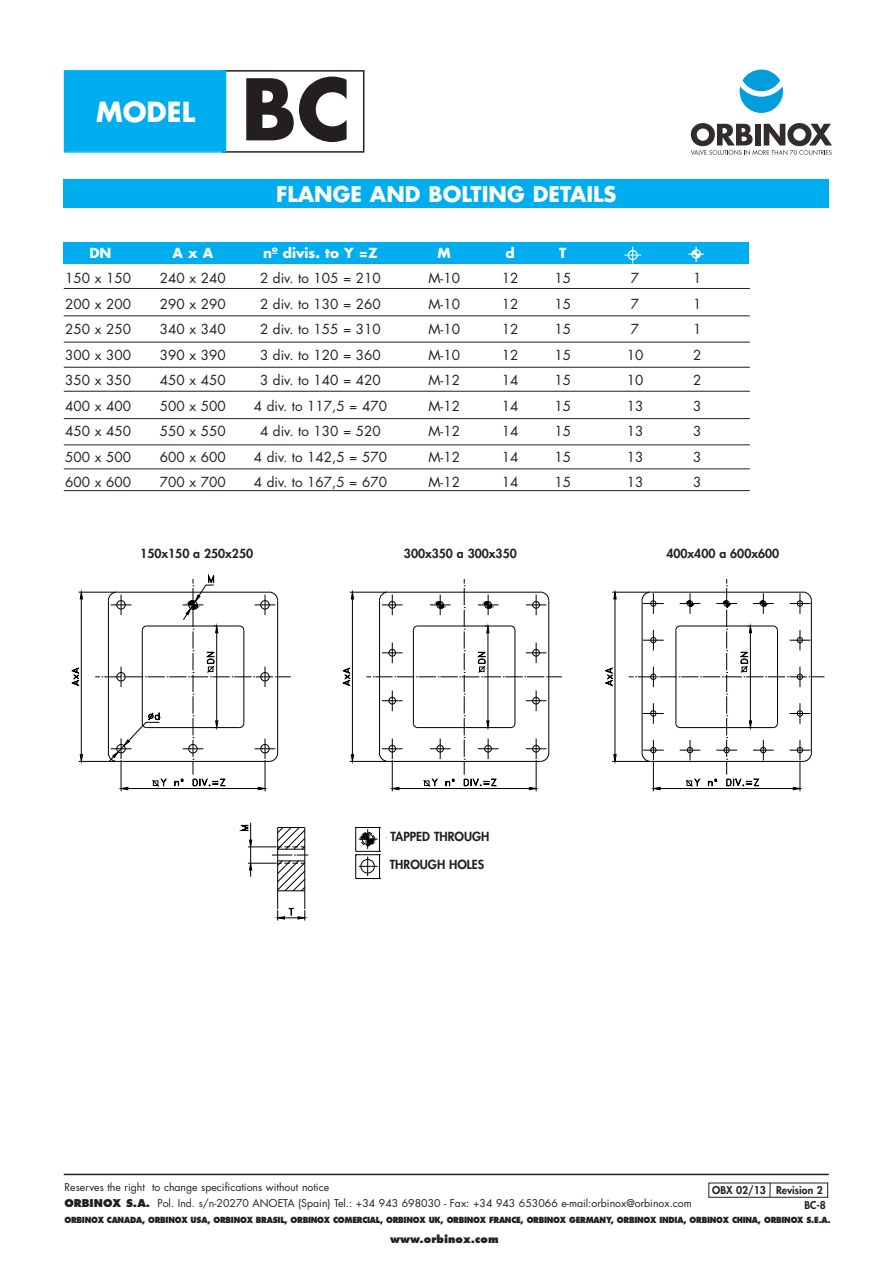
<style>
.page{position:relative;width:893px;height:1263px;background:#fff}
.page>*{position:absolute;margin:0;border:0;box-sizing:border-box;transform-origin:0 0}
.t1{font:700 82.5px "Futura";color:#231f20}
.t2{font:700 27px "Futura";color:#fff}
.t3{font:700 21px "Futura";color:#fff}
.t4{font:13.5px "Futura";color:#231f20}
.t5{font:700 13.5px "Futura";color:#fff}
.t6{font:800 12.15px "Futura";color:#231f20}
.t7{font:10.5px/16.5px "Futura";color:#231f20}
.t8{font:800 10.5px/15px "Futura";color:#231f20}
.t9{font:800 10.5px "Futura";color:#231f20}
.t10{font:800 8.25px "Futura";letter-spacing:-.035em;color:#231f20;scale:.92 1}
.s1{font-weight:800}
</style>
<div class="page">
<hr style="left:121px;top:760px;width:1px;height:31px;background:#000">
<hr style="left:265px;top:760px;width:1px;height:31px;background:#000">
<hr style="left:79px;top:761px;width:37px;height:1px;background:#000">
<hr style="left:79px;top:592px;width:37px;height:1px;background:#000">
<hr style="left:81px;top:599px;width:1px;height:156px;background:#000">
<svg style="left:79px;top:754px;width:4px;height:8px"></svg>
<svg style="left:79px;top:591px;width:4px;height:9px"></svg>
<svg style="left:71px;top:668px;width:8px;height:18px"></svg>
<hr style="left:350px;top:761px;width:37px;height:1px;background:#000">
<hr style="left:350px;top:592px;width:37px;height:1px;background:#000">
<hr style="left:352px;top:599px;width:1px;height:156px;background:#000">
<svg style="left:351px;top:754px;width:3px;height:8px"></svg>
<svg style="left:351px;top:591px;width:3px;height:9px"></svg>
<svg style="left:343px;top:668px;width:7px;height:18px"></svg>
<hr style="left:612px;top:761px;width:37px;height:1px;background:#000">
<hr style="left:612px;top:592px;width:37px;height:1px;background:#000">
<hr style="left:615px;top:599px;width:1px;height:156px;background:#000">
<svg style="left:613px;top:754px;width:4px;height:8px"></svg>
<svg style="left:613px;top:591px;width:4px;height:9px"></svg>
<svg style="left:605px;top:668px;width:8px;height:18px"></svg>
<hr style="left:392px;top:760px;width:1px;height:31px;background:#000">
<hr style="left:536px;top:760px;width:1px;height:31px;background:#000">
<svg style="left:366px;top:579px;width:196px;height:211px"></svg>
<hr style="left:653px;top:761px;width:1px;height:30px;background:#000">
<hr style="left:800px;top:761px;width:1px;height:30px;background:#000">
<svg style="left:629px;top:579px;width:195px;height:211px"></svg>
<svg style="left:356px;top:827px;width:25px;height:52px"></svg>
<div style="left:362px;top:833px;width:11px;height:12px;border:1px solid #000;border-radius:50%"></div>
<svg style="left:95px;top:574px;width:196px;height:216px"></svg>
<svg style="left:277px;top:908px;width:29px;height:12px"></svg>
<hr style="left:277px;top:827px;width:1px;height:82px;background:#000">
<hr style="left:304px;top:827px;width:1px;height:82px;background:#000">
<svg style="left:240px;top:823px;width:68px;height:68px"></svg>
<div style="left:64px;top:242px;width:685px;height:22px;background:#00aeef"></div>
<div style="left:64px;top:180px;width:765px;height:28px;background:#00aeef"></div>
<hr style="left:64px;top:288px;width:686px;height:1px;background:#231f20">
<hr style="left:64px;top:315px;width:686px;height:1px;background:#231f20">
<hr style="left:64px;top:342px;width:686px;height:1px;background:#231f20">
<hr style="left:64px;top:367px;width:686px;height:1px;background:#231f20">
<hr style="left:64px;top:391px;width:686px;height:1px;background:#231f20">
<hr style="left:64px;top:418px;width:686px;height:1px;background:#231f20">
<hr style="left:64px;top:444px;width:686px;height:1px;background:#231f20">
<hr style="left:64px;top:468px;width:686px;height:1px;background:#231f20">
<hr style="left:64px;top:490px;width:686px;height:1px;background:#231f20">
<svg style="left:624px;top:247px;width:17px;height:16px"></svg>
<div style="left:222px;top:70px;width:142px;height:83px;border:2px solid #231f20"></div>
<div style="left:65px;top:72px;width:160px;height:79px;background:#00aeef"></div>
<div style="left:64px;top:70px;width:162px;height:83px;border:2px solid #00aeef"></div>
<div style="left:742px;top:70px;width:38px;height:21px;background:#009fdb;border-radius:50%"></div>
<svg style="left:740px;top:86px;width:43px;height:27px"></svg>
<svg style="left:691px;top:123px;width:141px;height:32px"></svg>
<hr style="left:64px;top:1174px;width:765px;height:1px;background:#231f20">
<svg style="left:769px;top:1183px;width:1px;height:14px"></svg>
<svg style="left:688px;top:247px;width:16px;height:15px"></svg>
<h2 class="t2" style="left:96px;top:100px;width:101px">MODEL</h2>
<h1 class="t1" style="left:241px;top:72px;width:112px">BC</h1>
<h3 class="t3" style="left:276px;top:184px;width:342px">FLANGE AND BOLTING DETAILS</h3>
<p class="t5" style="left:89px;top:246px;width:24px">DN</p>
<p class="t5" style="left:172px;top:246px;width:42px">A x A</p>
<p class="t5" style="left:263px;top:246px;width:116px">nº divis. to Y =Z</p>
<p class="t5" style="left:438px;top:246px;width:15px">M</p>
<p class="t5" style="left:506px;top:246px;width:11px">d</p>
<p class="t5" style="left:559px;top:246px;width:9px">T</p>
<p class="t4" style="left:65px;top:272px;width:67px">150 x 150</p>
<p class="t4" style="left:160px;top:272px;width:67px">240 x 240</p>
<p class="t4" style="left:260px;top:272px;width:122px">2 div. to 105 = 210</p>
<p class="t4" style="left:428px;top:272px;width:33px">M-10</p>
<p class="t4" style="left:502px;top:272px;width:18px">12</p>
<p class="t4" style="left:555px;top:272px;width:18px">15</p>
<p class="t4" style="left:631px;top:272px;width:10px">7</p>
<p class="t4" style="left:693px;top:272px;width:10px">1</p>
<p class="t4" style="left:65px;top:298px;width:67px">200 x 200</p>
<p class="t4" style="left:160px;top:298px;width:67px">290 x 290</p>
<p class="t4" style="left:260px;top:298px;width:122px">2 div. to 130 = 260</p>
<p class="t4" style="left:428px;top:298px;width:33px">M-10</p>
<p class="t4" style="left:502px;top:298px;width:18px">12</p>
<p class="t4" style="left:555px;top:298px;width:18px">15</p>
<p class="t4" style="left:631px;top:298px;width:10px">7</p>
<p class="t4" style="left:693px;top:298px;width:10px">1</p>
<p class="t4" style="left:65px;top:323px;width:67px">250 x 250</p>
<p class="t4" style="left:160px;top:323px;width:67px">340 x 340</p>
<p class="t4" style="left:260px;top:323px;width:122px">2 div. to 155 = 310</p>
<p class="t4" style="left:428px;top:323px;width:33px">M-10</p>
<p class="t4" style="left:502px;top:323px;width:18px">12</p>
<p class="t4" style="left:555px;top:323px;width:18px">15</p>
<p class="t4" style="left:631px;top:323px;width:10px">7</p>
<p class="t4" style="left:693px;top:323px;width:10px">1</p>
<p class="t4" style="left:65px;top:349px;width:67px">300 x 300</p>
<p class="t4" style="left:160px;top:349px;width:67px">390 x 390</p>
<p class="t4" style="left:260px;top:349px;width:122px">3 div. to 120 = 360</p>
<p class="t4" style="left:428px;top:349px;width:33px">M-10</p>
<p class="t4" style="left:502px;top:349px;width:18px">12</p>
<p class="t4" style="left:555px;top:349px;width:18px">15</p>
<p class="t4" style="left:627px;top:349px;width:18px">10</p>
<p class="t4" style="left:693px;top:349px;width:10px">2</p>
<p class="t4" style="left:65px;top:374px;width:67px">350 x 350</p>
<p class="t4" style="left:160px;top:374px;width:67px">450 x 450</p>
<p class="t4" style="left:260px;top:374px;width:122px">3 div. to 140 = 420</p>
<p class="t4" style="left:428px;top:374px;width:33px">M-12</p>
<p class="t4" style="left:502px;top:374px;width:18px">14</p>
<p class="t4" style="left:555px;top:374px;width:18px">15</p>
<p class="t4" style="left:627px;top:374px;width:18px">10</p>
<p class="t4" style="left:693px;top:374px;width:10px">2</p>
<p class="t4" style="left:65px;top:400px;width:67px">400 x 400</p>
<p class="t4" style="left:160px;top:400px;width:67px">500 x 500</p>
<p class="t4" style="left:254px;top:400px;width:135px">4 div. to 117,5 = 470</p>
<p class="t4" style="left:428px;top:400px;width:33px">M-12</p>
<p class="t4" style="left:502px;top:400px;width:18px">14</p>
<p class="t4" style="left:555px;top:400px;width:18px">15</p>
<p class="t4" style="left:627px;top:400px;width:18px">13</p>
<p class="t4" style="left:693px;top:400px;width:10px">3</p>
<p class="t4" style="left:65px;top:425px;width:67px">450 x 450</p>
<p class="t4" style="left:160px;top:425px;width:67px">550 x 550</p>
<p class="t4" style="left:260px;top:425px;width:122px">4 div. to 130 = 520</p>
<p class="t4" style="left:428px;top:425px;width:33px">M-12</p>
<p class="t4" style="left:502px;top:425px;width:18px">14</p>
<p class="t4" style="left:555px;top:425px;width:18px">15</p>
<p class="t4" style="left:627px;top:425px;width:18px">13</p>
<p class="t4" style="left:693px;top:425px;width:10px">3</p>
<p class="t4" style="left:65px;top:451px;width:67px">500 x 500</p>
<p class="t4" style="left:160px;top:451px;width:67px">600 x 600</p>
<p class="t4" style="left:254px;top:451px;width:135px">4 div. to 142,5 = 570</p>
<p class="t4" style="left:428px;top:451px;width:33px">M-12</p>
<p class="t4" style="left:502px;top:451px;width:18px">14</p>
<p class="t4" style="left:555px;top:451px;width:18px">15</p>
<p class="t4" style="left:627px;top:451px;width:18px">13</p>
<p class="t4" style="left:693px;top:451px;width:10px">3</p>
<p class="t4" style="left:65px;top:476px;width:67px">600 x 600</p>
<p class="t4" style="left:160px;top:476px;width:67px">700 x 700</p>
<p class="t4" style="left:254px;top:476px;width:135px">4 div. to 167,5 = 670</p>
<p class="t4" style="left:428px;top:476px;width:33px">M-12</p>
<p class="t4" style="left:502px;top:476px;width:18px">14</p>
<p class="t4" style="left:555px;top:476px;width:18px">15</p>
<p class="t4" style="left:627px;top:476px;width:18px">13</p>
<p class="t4" style="left:693px;top:476px;width:10px">3</p>
<p class="t6" style="left:140px;top:547px;width:114px">150x150 a 250x250</p>
<p class="t6" style="left:404px;top:547px;width:114px">300x350 a 300x350</p>
<p class="t6" style="left:666px;top:547px;width:114px">400x400 a 600x600</p>
<p class="t6" style="left:391px;top:830px;width:100px">TAPPED THROUGH</p>
<p class="t6" style="left:390px;top:859px;width:96px">THROUGH HOLES</p>
<p class="t7" style="left:64px;top:1180px;width:629px">Reserves the right to change specifications without notice<br><span class="s1">ORBINOX S.A.</span> Pol. Ind. s/n-20270 ANOETA (Spain) Tel.: +34 943 698030 - Fax: +34 943 653066 e-mail:orbinox@orbinox.com</p>
<p class="t10" style="left:64px;top:1216px;width:834px">ORBINOX CANADA, ORBINOX USA, ORBINOX BRASIL, ORBINOX COMERCIAL, ORBINOX UK, ORBINOX FRANCE, ORBINOX GERMANY, ORBINOX INDIA, ORBINOX CHINA, ORBINOX S.E.A.</p>
<p class="t8" style="left:804px;top:1183px;width:23px;text-indent:-92px">OBX 02/13 Revision 2<br>BC-8</p>
<p class="t9" style="left:390px;top:1234px;width:110px">www.orbinox.com</p>
</div>
